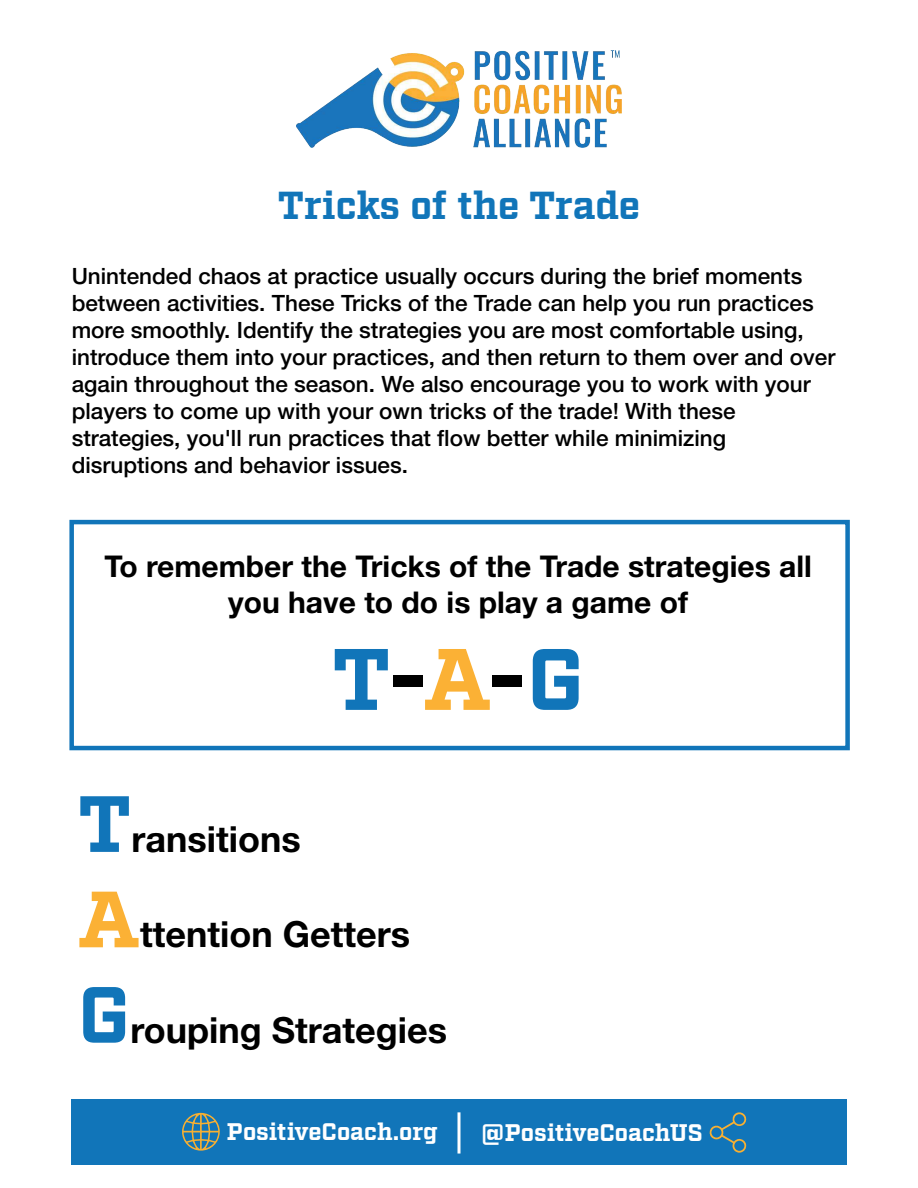
<style>
.page{position:relative;width:918px;height:1188px;background:#fff}
.page>*{position:absolute;margin:0;border:0;box-sizing:border-box;transform-origin:0 0}
.t1{font:700 87px "Factoria";color:#1175b9}
.t2{font:700 39px "Factoria";letter-spacing:-.01em;color:#1175b9}
.t3{font:700 36px "Helvetica Neue LT Std";color:#000}
.t4{font:700 30px/36px "Helvetica Neue LT Std";color:#000;text-align:center}
.t5{font:700 24px "Factoria";letter-spacing:-.005em;color:#fff}
.t6{font:500 22.5px/27px "Helvetica Neue LT Std";color:#000}
.s1{color:#000}
.s2{color:#fbb135}
.s3{font-family:"Factoria";font-size:79.5px;color:#1175b9}
.s4{font-family:"Factoria";font-size:79.5px;color:#fbb135}
</style>
<div class="page">
<div style="left:71px;top:1099px;width:776px;height:65px;background:#1175b9"></div>
<svg style="left:709px;top:1112px;width:38px;height:41px"></svg>
<svg style="left:182px;top:1113px;width:38px;height:38px"></svg>
<hr style="left:458px;top:1112px;width:3px;height:42px;background:#fff">
<img style="left:296px;top:51px;width:326px;height:96px">
<div style="left:69px;top:520px;width:781px;height:230px;border:5px solid #1175b9"></div>
<h2 class="t2" style="left:278px;top:189px;width:364px">Tricks of the Trade</h2>
<p class="t6" style="left:72px;top:264px;width:765px">Unintended chaos at practice usually occurs during the brief moments between activities. These Tricks of the Trade can help you run practices more smoothly. Identify the strategies you are most comfortable using, introduce them into your practices, and then return to them over and over again throughout the season. We also encourage you to work with your players to come up with your own tricks of the trade! With these strategies, you'll run practices that flow better while minimizing disruptions and behavior issues.</p>
<h3 class="t4" style="left:104px;top:551px;width:709px">To remember the Tricks of the Trade strategies all you have to do is play a game of</h3>
<h1 class="t1" style="left:332px;top:643px;width:254px">T<span class="s1">-</span><span class="s2">A</span><span class="s1">-</span>G</h1>
<h3 class="t3" style="left:78px;top:826px;width:224px"><span class="s3">T</span>ransitions</h3>
<h3 class="t3" style="left:78px;top:921px;width:334px"><span class="s4">A</span>ttention Getters</h3>
<h3 class="t3" style="left:78px;top:1016px;width:371px"><span class="s3">G</span>rouping Strategies</h3>
<p class="t5" style="left:227px;top:1122px;width:212px">PositiveCoach.org</p>
<p class="t5" style="left:481px;top:1123px;width:223px">@PositiveCoachUS</p>
</div>
